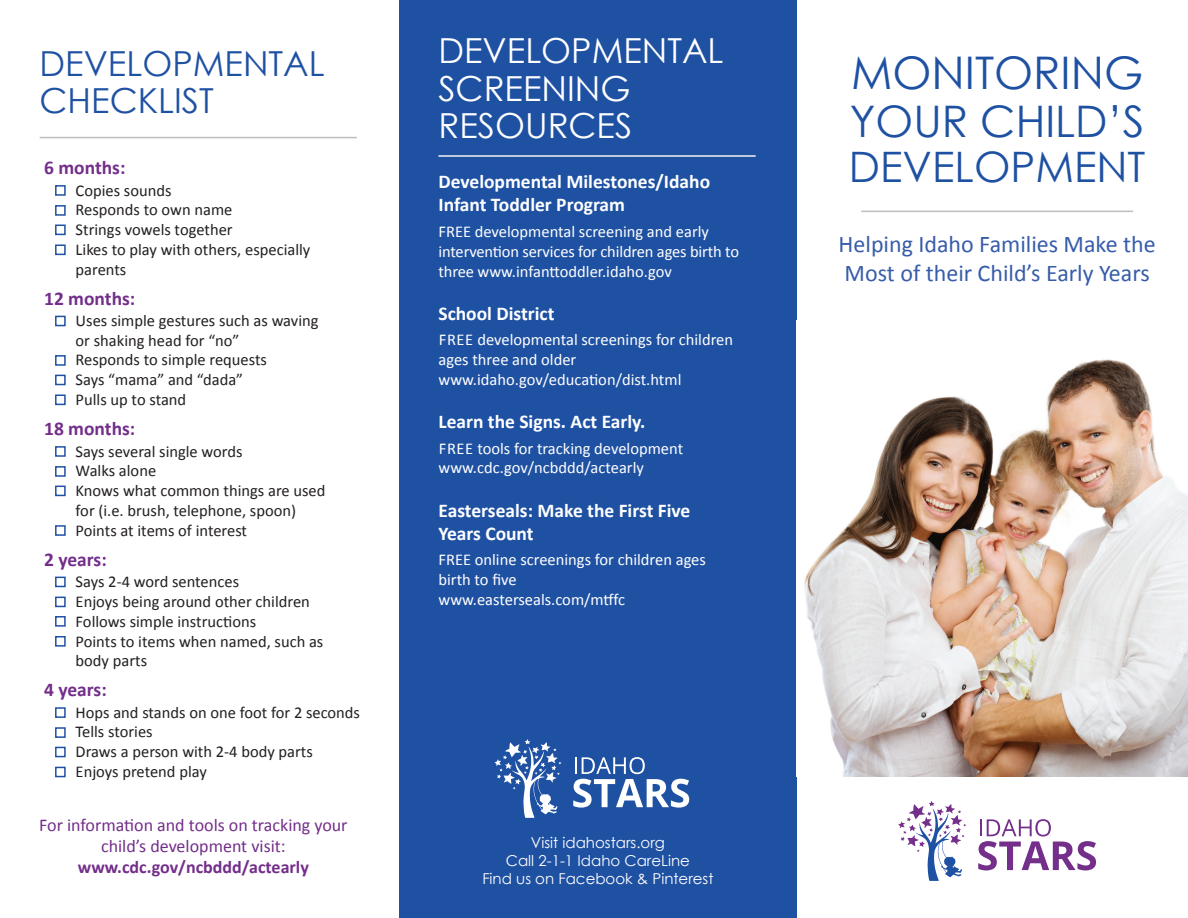
<style>
.page{position:relative;width:1188px;height:918px;background:#fff}
.page>*{position:absolute;margin:0;border:0;box-sizing:border-box;transform-origin:0 0}
.t1{font:45px "Century Gothic";color:#1f51a3}
.t2{font:43.5px "Century Gothic";color:#1f51a3}
.t3{font:42px "Century Gothic";color:#1f51a3}
.t4{font:34.5px/37.5px "Century Gothic";color:#fff}
.t5{font:34.5px/37.5px "Century Gothic";color:#1f51a3}
.Body_Calibri_10pt{font:24px/28.5px "Calibri";color:#375caa}
.Body_Calibri_10pt-2{font:700 19.5px/23.4px "Calibri";color:#fff}
.Body_Copy_Large_Aven{font:700 19.5px "Calibri";color:#732e8a}
.Body_Calibri_10pt-3{font:18px/21px "Calibri";color:#732e8a;text-align:center}
.Body_Calibri_10pt-4{font:700 18px "Calibri";color:#732e8a}
.Body_Calibri_10pt-5{font:16.5px/19.5px "Calibri";color:#231f20}
.Body_Calibri_10pt-6{font:16.5px/19.8px "Calibri";color:#fff}
.t6{font:15px "Century Gothic";color:#fff}
</style>
<div class="page">
<hr style="left:861px;top:211px;width:272px;height:1px;background:#bcbdc0">
<svg style="left:898px;top:801px;width:68px;height:80px"></svg>
<svg style="left:978px;top:819px;width:118px;height:51px"></svg>
<div style="left:399px;top:0;width:398px;height:918px;background:#1f51a3"></div>
<svg style="left:495px;top:739px;width:66px;height:79px"></svg>
<svg style="left:573px;top:757px;width:116px;height:51px"></svg>
<hr style="left:40px;top:137px;width:317px;height:1px;background:#bcbdc0">
<div style="left:55px;top:205px;width:11px;height:11px;border:2px solid #1f51a3"></div>
<div style="left:55px;top:225px;width:11px;height:10px;border:2px solid #1f51a3"></div>
<div style="left:55px;top:244px;width:11px;height:11px;border:2px solid #1f51a3"></div>
<div style="left:55px;top:185px;width:11px;height:11px;border:2px solid #1f51a3"></div>
<div style="left:55px;top:395px;width:11px;height:10px;border:2px solid #1f51a3"></div>
<div style="left:55px;top:355px;width:11px;height:11px;border:2px solid #1f51a3"></div>
<div style="left:55px;top:375px;width:11px;height:10px;border:2px solid #1f51a3"></div>
<div style="left:55px;top:316px;width:11px;height:10px;border:2px solid #1f51a3"></div>
<div style="left:55px;top:466px;width:11px;height:11px;border:2px solid #1f51a3"></div>
<div style="left:55px;top:486px;width:11px;height:10px;border:2px solid #1f51a3"></div>
<div style="left:55px;top:525px;width:11px;height:11px;border:2px solid #1f51a3"></div>
<div style="left:55px;top:446px;width:11px;height:11px;border:2px solid #1f51a3"></div>
<div style="left:55px;top:597px;width:11px;height:10px;border:2px solid #1f51a3"></div>
<div style="left:55px;top:616px;width:11px;height:11px;border:2px solid #1f51a3"></div>
<div style="left:55px;top:636px;width:11px;height:11px;border:2px solid #1f51a3"></div>
<div style="left:55px;top:577px;width:11px;height:10px;border:2px solid #1f51a3"></div>
<div style="left:55px;top:727px;width:11px;height:11px;border:2px solid #1f51a3"></div>
<div style="left:55px;top:747px;width:11px;height:10px;border:2px solid #1f51a3"></div>
<div style="left:55px;top:767px;width:11px;height:10px;border:2px solid #1f51a3"></div>
<div style="left:55px;top:707px;width:11px;height:11px;border:2px solid #1f51a3"></div>
<hr style="left:438px;top:155px;width:318px;height:2px;background:#f2f3f4">
<img style="left:804px;top:359px;width:384px;height:417px">
<p class="t5" style="left:40px;top:44px;width:287px">DEVELOPMENTAL<br>CHECKLIST</p>
<p class="Body_Copy_Large_Aven" style="left:44px;top:155px;width:83px">6 months:</p>
<p class="Body_Calibri_10pt-5" style="left:76px;top:180px;width:97px">Copies sounds</p>
<p class="Body_Calibri_10pt-5" style="left:76px;top:200px;width:158px">Responds to own name</p>
<p class="Body_Calibri_10pt-5" style="left:76px;top:220px;width:159px">Strings vowels together</p>
<p class="Body_Calibri_10pt-5" style="left:76px;top:240px;width:236px">Likes to play with others, especially parents</p>
<p class="Body_Copy_Large_Aven" style="left:44px;top:286px;width:93px">12 months:</p>
<p class="Body_Calibri_10pt-5" style="left:76px;top:311px;width:244px">Uses simple gestures such as waving or shaking head for “no”</p>
<p class="Body_Calibri_10pt-5" style="left:76px;top:350px;width:193px">Responds to simple requests</p>
<p class="Body_Calibri_10pt-5" style="left:76px;top:370px;width:169px">Says “mama” and “dada”</p>
<p class="Body_Calibri_10pt-5" style="left:76px;top:390px;width:112px">Pulls up to stand</p>
<p class="Body_Copy_Large_Aven" style="left:44px;top:416px;width:93px">18 months:</p>
<p class="Body_Calibri_10pt-5" style="left:76px;top:441px;width:168px">Says several single words</p>
<p class="Body_Calibri_10pt-5" style="left:76px;top:461px;width:82px">Walks alone</p>
<p class="Body_Calibri_10pt-5" style="left:76px;top:481px;width:251px">Knows what common things are used for (i.e. brush, telephone, spoon)</p>
<p class="Body_Calibri_10pt-5" style="left:76px;top:520px;width:173px">Points at items of interest</p>
<p class="Body_Copy_Large_Aven" style="left:44px;top:547px;width:64px">2 years:</p>
<p class="Body_Calibri_10pt-5" style="left:76px;top:572px;width:165px">Says 2-4 word sentences</p>
<p class="Body_Calibri_10pt-5" style="left:76px;top:592px;width:236px">Enjoys being around other children</p>
<p class="Body_Calibri_10pt-5" style="left:76px;top:612px;width:182px">Follows simple instructions</p>
<p class="Body_Calibri_10pt-5" style="left:76px;top:631px;width:249px">Points to items when named, such as body parts</p>
<p class="Body_Copy_Large_Aven" style="left:44px;top:677px;width:64px">4 years:</p>
<p class="Body_Calibri_10pt-5" style="left:76px;top:702px;width:286px">Hops and stands on one foot for 2 seconds</p>
<p class="Body_Calibri_10pt-5" style="left:76px;top:722px;width:79px">Tells stories</p>
<p class="Body_Calibri_10pt-5" style="left:76px;top:742px;width:239px">Draws a person with 2-4 body parts</p>
<p class="Body_Calibri_10pt-5" style="left:76px;top:762px;width:133px">Enjoys pretend play</p>
<p class="Body_Calibri_10pt-3" style="left:39px;top:815px;width:310px">For information and tools on tracking your child’s development visit:</p>
<p class="Body_Calibri_10pt-4" style="left:78px;top:856px;width:233px">www.cdc.gov/ncbddd/actearly</p>
<p class="t4" style="left:438px;top:32px;width:287px">DEVELOPMENTAL<br>SCREENING<br>RESOURCES</p>
<p class="Body_Calibri_10pt-2" style="left:438px;top:170px;width:273px">Developmental Milestones/Idaho<br>Infant Toddler Program</p>
<p class="Body_Calibri_10pt-6" style="left:438px;top:222px;width:302px">FREE developmental screening and early intervention services for children ages birth to three www.infanttoddler.idaho.gov</p>
<p class="Body_Calibri_10pt-2" style="left:438px;top:302px;width:118px">School District</p>
<p class="Body_Calibri_10pt-6" style="left:438px;top:330px;width:296px">FREE developmental screenings for children ages three and older</p>
<p class="Body_Calibri_10pt-6" style="left:438px;top:369px;width:245px">www.idaho.gov/education/dist.html</p>
<p class="Body_Calibri_10pt-2" style="left:438px;top:410px;width:209px">Learn the Signs. Act Early.</p>
<p class="Body_Calibri_10pt-6" style="left:439px;top:438px;width:246px">FREE tools for tracking development</p>
<p class="Body_Calibri_10pt-6" style="left:438px;top:458px;width:207px">www.cdc.gov/ncbddd/actearly</p>
<p class="Body_Calibri_10pt-2" style="left:438px;top:498px;width:253px">Easterseals: Make the First Five<br>Years Count</p>
<p class="Body_Calibri_10pt-6" style="left:438px;top:550px;width:269px">FREE online screenings for children ages birth to five</p>
<p class="Body_Calibri_10pt-6" style="left:438px;top:590px;width:188px">www.easterseals.com/mtffc</p>
<p class="t6" style="left:531px;top:832px;width:136px">Visit idahostars.org</p>
<p class="t6" style="left:506px;top:850px;width:186px">Call 2-1-1 Idaho CareLine</p>
<p class="t6" style="left:482px;top:868px;width:233px">Find us on Facebook &amp; Pinterest</p>
<p class="t1" style="left:851px;top:41px;width:294px">MONITORING</p>
<p class="t2" style="left:850px;top:91px;width:296px">YOUR CHILD’S</p>
<p class="t3" style="left:849px;top:138px;width:298px">DEVELOPMENT</p>
<p class="Body_Calibri_10pt" style="left:839px;top:230px;width:319px">Helping Idaho Families Make the<br>Most of their Child’s Early Years</p>
</div>
